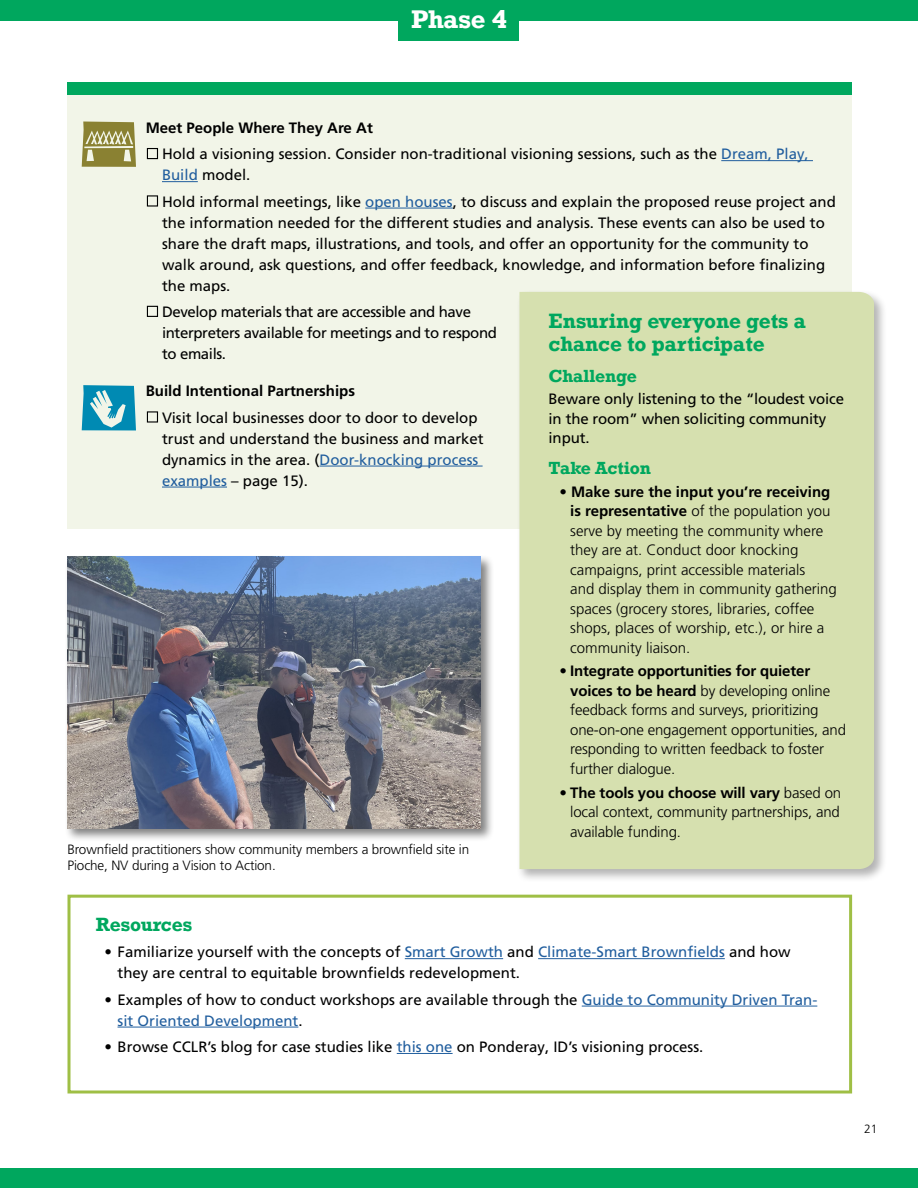
<style>
.page{position:relative;width:918px;height:1188px;background:#fff}
.page>*{position:absolute;margin:0;border:0;box-sizing:border-box;transform-origin:0 0}
.t1{font:700 24px "Rockwell";letter-spacing:-.005em;color:#fff}
.t2{font:700 19.5px/23.4px "Rockwell";color:#00a75e}
.t3{font:700 18px "Rockwell";color:#00a75e}
.t4{font:700 16.5px "Rockwell";letter-spacing:-.015em;color:#00a75e}
.t5{font:15px/21px "Frutiger LT Pro";color:#000}
.t6{font:300 15px/19.5px "Frutiger LT Pro";color:#000}
.t7{font:15px/21px "Frutiger LT Pro";letter-spacing:-.025em;color:#000}
.t8{font:700 15px "Frutiger LT Pro";color:#000}
.t9{font:300 13.5px/16.2px "Frutiger LT Pro";letter-spacing:-.01em;color:#000}
.t10{font:300 12px "Frutiger LT Pro";color:#000}
.s1{font-weight:700}
.s2{color:#215e9e}
</style>
<div class="page">
<div style="left:68px;top:895px;width:784px;height:199px;border:3px solid #9fbf45"></div>
<div style="left:0;top:0;width:918px;height:21px;background:#00a75e"></div>
<div style="left:0;top:1168px;width:918px;height:20px;background:#00a75e"></div>
<hr style="left:405px;top:958px;width:98px;height:1px;background:#215e9e">
<hr style="left:538px;top:958px;width:187px;height:1px;background:#215e9e">
<hr style="left:582px;top:1006px;width:235px;height:1px;background:#215e9e">
<hr style="left:118px;top:1027px;width:180px;height:1px;background:#215e9e">
<hr style="left:397px;top:1053px;width:56px;height:1px;background:#215e9e">
<div style="left:68px;top:95px;width:784px;height:434px;background:#f2f5e8"></div>
<hr style="left:721px;top:160px;width:92px;height:1px;background:#215e9e">
<hr style="left:162px;top:181px;width:36px;height:1px;background:#215e9e">
<hr style="left:365px;top:208px;width:88px;height:1px;background:#215e9e">
<hr style="left:320px;top:466px;width:163px;height:1px;background:#215e9e">
<hr style="left:162px;top:487px;width:65px;height:1px;background:#215e9e">
<div style="left:147px;top:148px;width:11px;height:11px;border:1px solid #000"></div>
<div style="left:147px;top:195px;width:11px;height:12px;border:1px solid #000"></div>
<div style="left:147px;top:306px;width:11px;height:11px;border:1px solid #000"></div>
<div style="left:147px;top:411px;width:11px;height:12px;border:1px solid #000"></div>
<svg style="left:82px;top:122px;width:54px;height:45px"></svg>
<svg style="left:82px;top:385px;width:54px;height:45px"></svg>
<div style="left:399px;top:0;width:120px;height:41px;background:#00a75e"></div>
<div style="left:65px;top:554px;width:429px;height:288px;background:#000;opacity:.5"></div>
<img style="left:68px;top:557px;width:413px;height:271px">
<div style="left:68px;top:82px;width:784px;height:13px;background:#00a75e"></div>
<div style="left:517px;top:289px;width:370px;height:594px;background:#000;opacity:.3"></div>
<div style="left:519px;top:292px;width:355px;height:577px;background:#d6e0af"></div>
<h1 class="t1" style="left:411px;top:4px;width:97px">Phase 4</h1>
<p class="t5" style="left:162px;top:114px;width:648px;line-height:26.4px;text-indent:-16px"><span class="s1">Meet People Where They Are At<br></span>Hold a visioning session. Consider non-traditional visioning sessions, such as the <span class="s2">Dream, Play,</span></p>
<p class="t5" style="left:162px;top:162px;width:675px;line-height:26.4px"><span class="s2">Build</span> model.<br>Hold informal meetings, like <span class="s2">open houses</span>, to discuss and explain the proposed reuse project and</p>
<p class="t5" style="left:162px;top:212px;width:665px">the information needed for the different studies and analysis. These events can also be used to share the draft maps, illustrations, and tools, and offer an opportunity for the community to walk around, ask questions, and offer feedback, knowledge, and information before finalizing the maps.</p>
<p class="t7" style="left:162px;top:301px;width:337px">Develop materials that are accessible and have interpreters available for meetings and to respond to emails.</p>
<p class="t8" style="left:146px;top:382px;width:211px">Build Intentional Partnerships</p>
<p class="t5" style="left:162px;top:407px;width:323px">Visit local businesses door to door to develop trust and understand the business and market dynamics in the area. (<span class="s2">Door-knocking process examples</span> – page 15).</p>
<h2 class="t2" style="left:549px;top:309px;width:259px">Ensuring everyone gets a chance to participate</h2>
<p class="t4" style="left:549px;top:365px;width:90px">Challenge</p>
<p class="t5" style="left:549px;top:390px;width:297px;line-height:19.5px">Beware only listening to the “loudest voice in the room” when soliciting community input.</p>
<p class="t4" style="left:549px;top:457px;width:104px">Take Action</p>
<p class="t6" style="left:570px;top:482px;width:268px;text-indent:-11px"><span class="s1">• Make sure the input you’re receiving is representative</span> of the population you serve by meeting the community where they are at. Conduct door knocking campaigns, print accessible materials<br>and display them in community gathering spaces (grocery stores, libraries, coffee shops, places of worship, etc.), or hire a community liaison.</p>
<p class="t6" style="left:570px;top:662px;width:277px;text-indent:-11px"><span class="s1">• Integrate opportunities for quieter voices to be heard</span> by developing online feedback forms and surveys, prioritizing one-on-one engagement opportunities, and responding to written feedback to foster further dialogue.</p>
<p class="t6" style="left:570px;top:783px;width:273px;text-align:justify;text-indent:-11px"><span class="s1">• The tools you choose will vary</span> based on local context, community partnerships, and available funding.</p>
<p class="t9" style="left:68px;top:841px;width:403px">Brownfield practitioners show community members a brownfield site in<br>Pioche, NV during a Vision to Action.</p>
<p class="t3" style="left:96px;top:913px;width:98px">Resources</p>
<p class="t5" style="left:118px;top:942px;width:675px;text-indent:-13px">• Familiarize yourself with the concepts of <span class="s2">Smart Growth</span> and <span class="s2">Climate-Smart Brownfields</span> and how they are central to equitable brownfields redevelopment.</p>
<p class="t5" style="left:118px;top:989px;width:701px;text-indent:-13px">• Examples of how to conduct workshops are available through the <span class="s2">Guide to Community Driven Tran&shy;sit Oriented Development</span>.</p>
<p class="t5" style="left:105px;top:1036px;width:600px">• Browse CCLR’s blog for case studies like <span class="s2">this one</span> on Ponderay, ID’s visioning process.</p>
<p class="t10" style="left:864px;top:1122px;width:15px">21</p>
</div>
